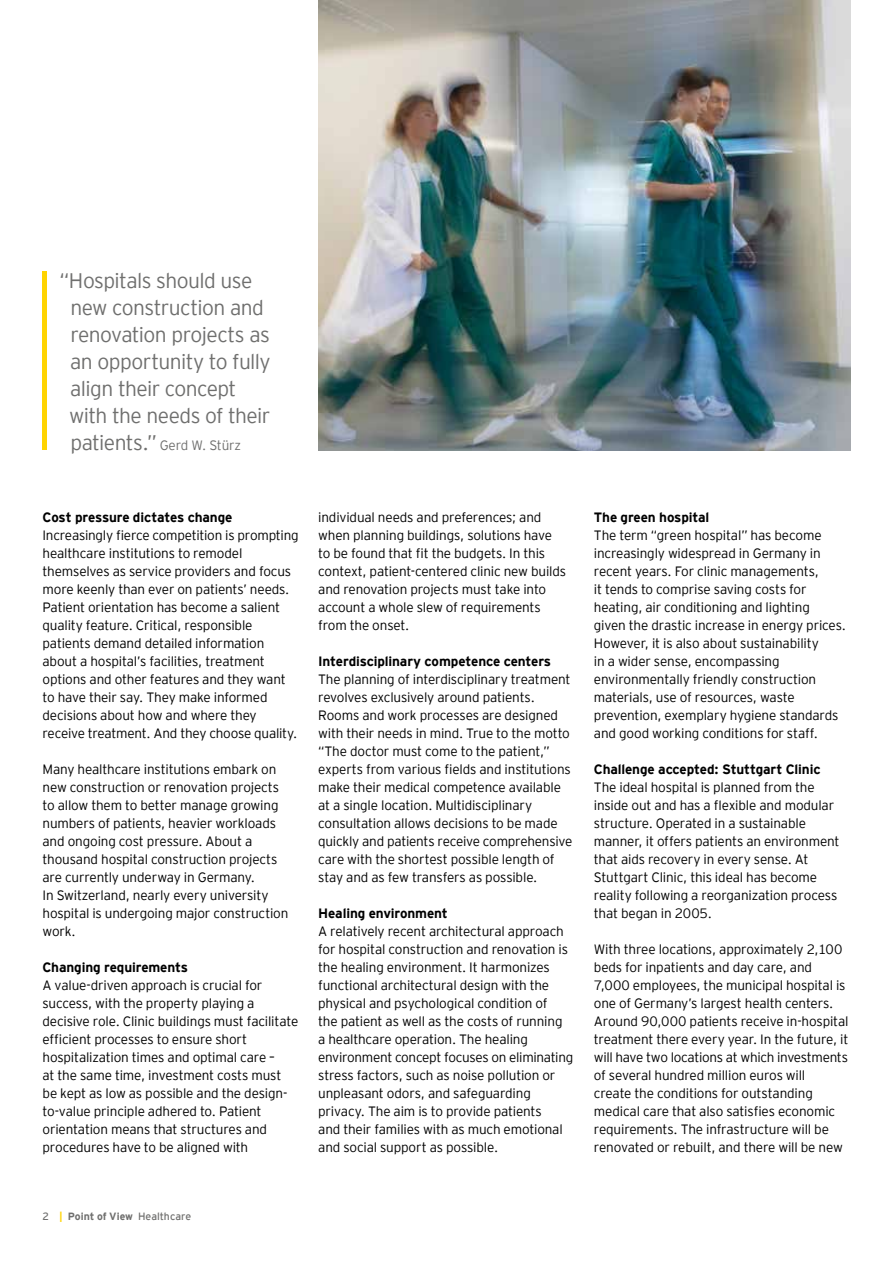
<style>
.page{position:relative;width:893px;height:1263px;background:#fff}
.page>*{position:absolute;margin:0;border:0;box-sizing:border-box;transform-origin:0 0}
.t1{font:300 21px/27px "EY Interstate";letter-spacing:-.03em;color:#6f6f6e}
.t2{font:300 13.5px/18px "EY Interstate";letter-spacing:-.015em;color:#000}
.t3{font:700 13.5px "EY Interstate";letter-spacing:-.01em;color:#000}
.t4{font:300 13.5px "EY Interstate";letter-spacing:-.01em;color:#6f6f6e}
.t5{font:10.5px "EY Interstate";color:#6f6f6e}
.s1{font-size:21px}
.s2{font-weight:700;color:#ffd400}
.s3{font-weight:700}
</style>
<div class="page">
<img style="left:318px;top:0;width:532px;height:450px">
<hr style="left:43px;top:271px;width:4px;height:179px;background:#ffd400">
<h1 class="t1" style="left:69px;top:266px;width:203px;text-indent:-10px">“Hospitals should use new construction and renovation projects as an opportunity to fully align their concept with the needs of their</h1>
<p class="t4" style="left:70px;top:435px;width:172px"><span class="s1">patients.”</span> Gerd W. Stürz</p>
<p class="t3" style="left:43px;top:507px;width:192px">Cost pressure dictates change</p>
<p class="t2" style="left:43px;top:525px;width:258px">Increasingly fierce competition is prompting healthcare institutions to remodel themselves as service providers and focus more keenly than ever on patients’ needs.<br>Patient orientation has become a salient quality feature. Critical, responsible patients demand detailed information about a hospital’s facilities, treatment options and other features and they want to have their say. They make informed decisions about how and where they receive treatment. And they choose quality.</p>
<p class="t2" style="left:43px;top:759px;width:247px">Many healthcare institutions embark on new construction or renovation projects to allow them to better manage growing numbers of patients, heavier workloads and ongoing cost pressure. About a thousand hospital construction projects are currently underway in Germany.<br>In Switzerland, nearly every university hospital is undergoing major construction work.</p>
<p class="t3" style="left:43px;top:957px;width:147px">Changing requirements</p>
<p class="t2" style="left:43px;top:975px;width:257px">A value-driven approach is crucial for success, with the property playing a decisive role. Clinic buildings must facilitate efficient processes to ensure short hospitalization times and optimal care –<br>at the same time, investment costs must be kept as low as possible and the design&shy;to-value principle adhered to. Patient orientation means that structures and procedures have to be aligned with</p>
<p class="t2" style="left:318px;top:507px;width:249px">individual needs and preferences; and when planning buildings, solutions have to be found that fit the budgets. In this context, patient-centered clinic new builds and renovation projects must take into account a whole slew of requirements from the onset.</p>
<p class="t3" style="left:318px;top:651px;width:235px">Interdisciplinary competence centers</p>
<p class="t2" style="left:318px;top:669px;width:256px">The planning of interdisciplinary treatment revolves exclusively around patients.<br>Rooms and work processes are designed with their needs in mind. True to the motto “The doctor must come to the patient,” experts from various fields and institutions make their medical competence available at a single location. Multidisciplinary consultation allows decisions to be made quickly and patients receive comprehensive care with the shortest possible length of stay and as few transfers as possible.</p>
<p class="t3" style="left:318px;top:903px;width:131px">Healing environment</p>
<p class="t2" style="left:318px;top:921px;width:257px">A relatively recent architectural approach for hospital construction and renovation is the healing environment. It harmonizes functional architectural design with the physical and psychological condition of<br>the patient as well as the costs of running<br>a healthcare operation. The healing environment concept focuses on eliminating stress factors, such as noise pollution or unpleasant odors, and safeguarding privacy. The aim is to provide patients<br>and their families with as much emotional and social support as possible.</p>
<p class="t3" style="left:594px;top:507px;width:117px">The green hospital</p>
<p class="t2" style="left:594px;top:525px;width:254px">The term “green hospital” has become increasingly widespread in Germany in recent years. For clinic managements,<br>it tends to comprise saving costs for heating, air conditioning and lighting<br>given the drastic increase in energy prices.<br>However, it is also about sustainability<br>in a wider sense, encompassing environmentally friendly construction materials, use of resources, waste prevention, exemplary hygiene standards and good working conditions for staff.</p>
<p class="t3" style="left:594px;top:759px;width:228px">Challenge accepted: Stuttgart Clinic</p>
<p class="t2" style="left:594px;top:777px;width:247px">The ideal hospital is planned from the inside out and has a flexible and modular structure. Operated in a sustainable manner, it offers patients an environment that aids recovery in every sense. At Stuttgart Clinic, this ideal has become reality following a reorganization process that began in 2005.</p>
<p class="t2" style="left:594px;top:939px;width:256px">With three locations, approximately 2,100 beds for inpatients and day care, and 7,000 employees, the municipal hospital is one of Germany’s largest health centers.<br>Around 90,000 patients receive in-hospital treatment there every year. In the future, it will have two locations at which investments of several hundred million euros will<br>create the conditions for outstanding medical care that also satisfies economic requirements. The infrastructure will be renovated or rebuilt, and there will be new</p>
<p class="t5" style="left:43px;top:1209px;width:150px">2 <span class="s2">|</span> <span class="s3">Point of View</span> Healthcare</p>
</div>
